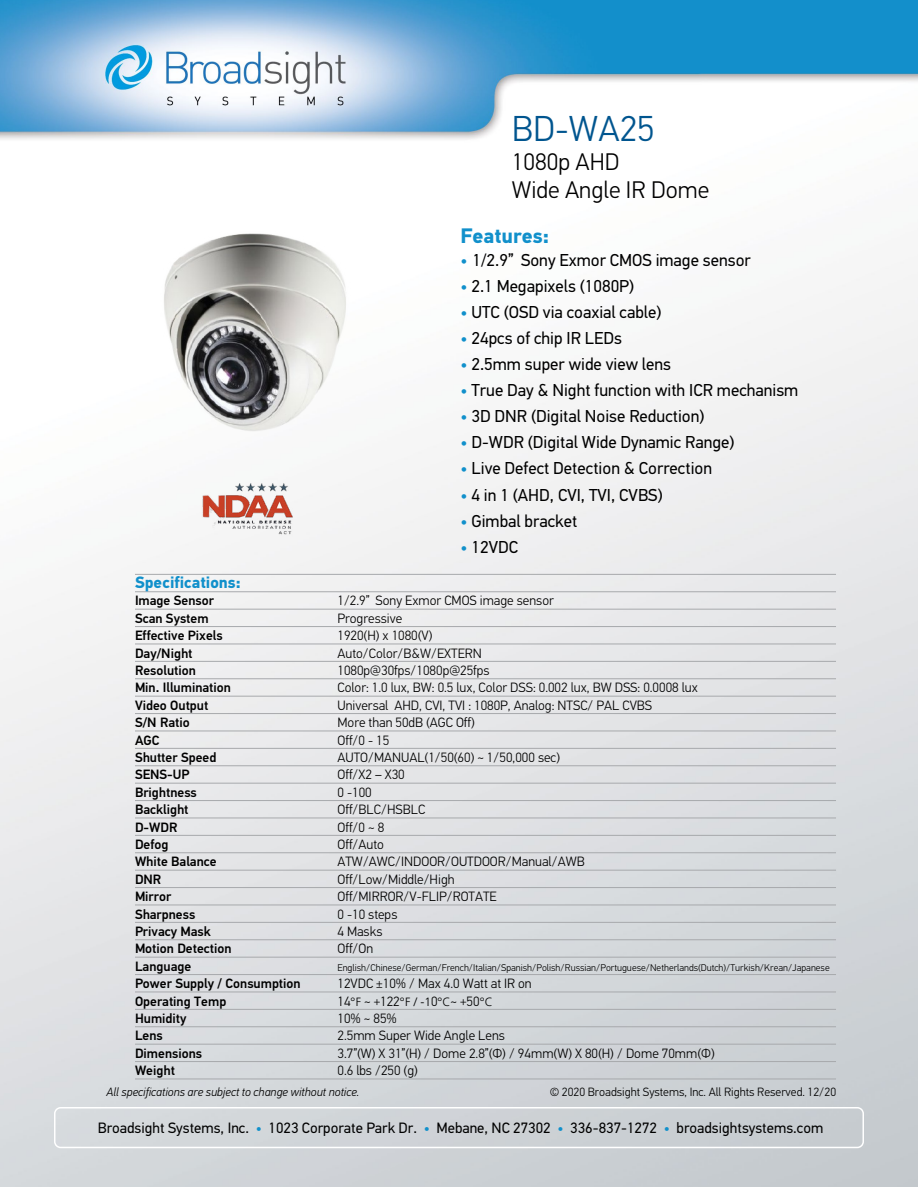
<style>
.page{position:relative;width:918px;height:1188px;background:#fff}
.page>*{position:absolute;margin:0;border:0;box-sizing:border-box;transform-origin:0 0}
.t1{font:300 36px "PF Din Text Pro";color:#00558f}
.t2{font:300 24px/28.8px "PF Din Text Pro";color:#000}
.t3{font:700 21px "PF Din Text Pro";color:#1190cb}
.t4{font:17.25px "PF Din Text Pro";color:#000}
.t5{font:700 16.5px "PF Din Text Pro";color:#1190cb}
.t6{font:15px "PF Din Text Pro";color:#000}
.t7{font:300 13.5px "PF Din Text Pro";color:#000}
.t8{font:500 13.5px "PF Din Text Pro";color:#000}
.t9{font:300 12px "PF Din Text Pro";color:#000}
.t10{font:italic 300 12px "PF Din Text Pro";color:#000}
.t11{font:300 9.75px "PF Din Text Pro";color:#000}
.s1{color:#1190cb}
.s2{font-family:"Frutiger LT";font-size:12px}
</style>
<div class="page">
<img style="left:0;top:0;width:918px;height:1187px">
<div style="left:54px;top:1107px;width:810px;height:41px;border:2px solid #fff;border-radius:6px"></div>
<img style="left:165px;top:467px;width:164px;height:80px">
<img style="left:133px;top:227px;width:244px;height:211px">
<hr style="left:135px;top:574px;width:701px;height:1px;background:#a7a9ac">
<hr style="left:135px;top:591px;width:701px;height:1px;background:#a7a9ac">
<hr style="left:135px;top:609px;width:701px;height:1px;background:#a7a9ac">
<hr style="left:135px;top:626px;width:701px;height:1px;background:#a7a9ac">
<hr style="left:135px;top:644px;width:701px;height:1px;background:#a7a9ac">
<hr style="left:135px;top:661px;width:701px;height:1px;background:#a7a9ac">
<hr style="left:135px;top:678px;width:701px;height:1px;background:#a7a9ac">
<hr style="left:135px;top:696px;width:701px;height:1px;background:#a7a9ac">
<hr style="left:135px;top:713px;width:701px;height:1px;background:#a7a9ac">
<hr style="left:135px;top:731px;width:701px;height:1px;background:#a7a9ac">
<hr style="left:135px;top:748px;width:701px;height:1px;background:#a7a9ac">
<hr style="left:135px;top:765px;width:701px;height:1px;background:#a7a9ac">
<hr style="left:135px;top:783px;width:701px;height:1px;background:#a7a9ac">
<hr style="left:135px;top:800px;width:701px;height:1px;background:#a7a9ac">
<hr style="left:135px;top:818px;width:701px;height:1px;background:#a7a9ac">
<hr style="left:135px;top:835px;width:701px;height:1px;background:#a7a9ac">
<hr style="left:135px;top:852px;width:701px;height:1px;background:#a7a9ac">
<hr style="left:135px;top:870px;width:701px;height:1px;background:#a7a9ac">
<hr style="left:135px;top:887px;width:701px;height:1px;background:#a7a9ac">
<hr style="left:135px;top:905px;width:701px;height:1px;background:#a7a9ac">
<hr style="left:135px;top:922px;width:701px;height:1px;background:#a7a9ac">
<hr style="left:135px;top:939px;width:701px;height:1px;background:#a7a9ac">
<hr style="left:135px;top:957px;width:701px;height:1px;background:#a7a9ac">
<hr style="left:135px;top:974px;width:701px;height:1px;background:#a7a9ac">
<hr style="left:135px;top:992px;width:701px;height:1px;background:#a7a9ac">
<hr style="left:135px;top:1009px;width:701px;height:1px;background:#a7a9ac">
<hr style="left:135px;top:1026px;width:701px;height:1px;background:#a7a9ac">
<hr style="left:135px;top:1044px;width:701px;height:1px;background:#a7a9ac">
<hr style="left:135px;top:1061px;width:701px;height:1px;background:#a7a9ac">
<hr style="left:135px;top:1079px;width:701px;height:1px;background:#a7a9ac">
<h1 class="t1" style="left:512px;top:108px;width:144px">BD-WA25</h1>
<h2 class="t2" style="left:512px;top:147px;width:199px">1080p AHD<br>Wide Angle IR Dome</h2>
<h3 class="t3" style="left:461px;top:223px;width:90px">Features:</h3>
<p class="t4" style="left:461px;top:250px;width:292px"><span class="s1">•</span> 1/2.9” Sony Exmor CMOS image sensor</p>
<p class="t4" style="left:461px;top:276px;width:175px"><span class="s1">•</span> 2.1 Megapixels (1080P)</p>
<p class="t4" style="left:461px;top:302px;width:202px"><span class="s1">•</span> UTC (OSD via coaxial cable)</p>
<p class="t4" style="left:461px;top:328px;width:163px"><span class="s1">•</span> 24pcs of chip IR LEDs</p>
<p class="t4" style="left:461px;top:354px;width:212px"><span class="s1">•</span> 2.5mm super wide view lens</p>
<p class="t4" style="left:461px;top:380px;width:339px"><span class="s1">•</span> True Day &amp; Night function with ICR mechanism</p>
<p class="t4" style="left:461px;top:406px;width:246px"><span class="s1">•</span> 3D DNR (Digital Noise Reduction)</p>
<p class="t4" style="left:461px;top:432px;width:276px"><span class="s1">•</span> D-WDR (Digital Wide Dynamic Range)</p>
<p class="t4" style="left:461px;top:458px;width:253px"><span class="s1">•</span> Live Defect Detection &amp; Correction</p>
<p class="t4" style="left:461px;top:485px;width:204px"><span class="s1">•</span> 4 in 1 (AHD, CVI, TVI, CVBS)</p>
<p class="t4" style="left:461px;top:511px;width:119px"><span class="s1">•</span> Gimbal bracket</p>
<p class="t4" style="left:461px;top:537px;width:59px"><span class="s1">•</span> 12VDC</p>
<p class="t5" style="left:135px;top:572px;width:107px">Specifications:</p>
<p class="t8" style="left:135px;top:593px;width:81px">Image Sensor</p>
<p class="t7" style="left:338px;top:593px;width:218px">1/2.9” Sony Exmor CMOS image sensor</p>
<p class="t8" style="left:135px;top:610px;width:75px">Scan System</p>
<p class="t7" style="left:338px;top:610px;width:66px">Progressive</p>
<p class="t8" style="left:135px;top:627px;width:89px">Effective Pixels</p>
<p class="t7" style="left:338px;top:628px;width:97px">1920(H) x 1080(V)</p>
<p class="t8" style="left:135px;top:645px;width:59px">Day/Night</p>
<p class="t7" style="left:338px;top:645px;width:146px">Auto/Color/B&amp;W/EXTERN</p>
<p class="t8" style="left:135px;top:662px;width:62px">Resolution</p>
<p class="t7" style="left:338px;top:663px;width:154px">1080p@30fps/1080p@25fps</p>
<p class="t8" style="left:135px;top:680px;width:97px">Min. Illumination</p>
<p class="t7" style="left:338px;top:680px;width:362px">Color: 1.0 lux, BW: 0.5 lux, Color DSS: 0.002 lux, BW DSS: 0.0008 lux</p>
<p class="t8" style="left:135px;top:697px;width:75px">Video Output</p>
<p class="t7" style="left:338px;top:697px;width:316px">Universal AHD, CVI, TVI : 1080P, Analog: NTSC/ PAL CVBS</p>
<p class="t8" style="left:135px;top:714px;width:56px">S/N Ratio</p>
<p class="t7" style="left:338px;top:715px;width:139px">More than 50dB (AGC Off)</p>
<p class="t8" style="left:135px;top:732px;width:26px">AGC</p>
<p class="t7" style="left:338px;top:732px;width:53px">Off/0 - 15</p>
<p class="t8" style="left:135px;top:749px;width:83px">Shutter Speed</p>
<p class="t7" style="left:338px;top:750px;width:224px">AUTO/MANUAL(1/50(60) ~ 1/50,000 sec)</p>
<p class="t8" style="left:135px;top:767px;width:56px">SENS-UP</p>
<p class="t7" style="left:338px;top:767px;width:69px">Off/X2 – X30</p>
<p class="t8" style="left:135px;top:784px;width:63px">Brightness</p>
<p class="t7" style="left:338px;top:784px;width:36px">0 -100</p>
<p class="t8" style="left:135px;top:802px;width:55px">Backlight</p>
<p class="t7" style="left:338px;top:802px;width:89px">Off/BLC/HSBLC</p>
<p class="t8" style="left:135px;top:819px;width:44px">D-WDR</p>
<p class="t7" style="left:338px;top:819px;width:48px">Off/0 ~ 8</p>
<p class="t8" style="left:135px;top:836px;width:35px">Defog</p>
<p class="t7" style="left:338px;top:837px;width:48px">Off/Auto</p>
<p class="t8" style="left:135px;top:854px;width:83px">White Balance</p>
<p class="t7" style="left:338px;top:854px;width:249px">ATW/AWC/INDOOR/OUTDOOR/Manual/AWB</p>
<p class="t8" style="left:135px;top:871px;width:28px">DNR</p>
<p class="t7" style="left:338px;top:871px;width:119px">Off/Low/Middle/High</p>
<p class="t8" style="left:135px;top:889px;width:38px">Mirror</p>
<p class="t7" style="left:338px;top:889px;width:161px">Off/MIRROR/V-FLIP/ROTATE</p>
<p class="t8" style="left:135px;top:906px;width:62px">Sharpness</p>
<p class="t7" style="left:338px;top:906px;width:61px">0 -10 steps</p>
<p class="t8" style="left:135px;top:923px;width:77px">Privacy Mask</p>
<p class="t7" style="left:338px;top:924px;width:46px">4 Masks</p>
<p class="t8" style="left:135px;top:941px;width:98px">Motion Detection</p>
<p class="t7" style="left:338px;top:941px;width:37px">Off/On</p>
<p class="t8" style="left:135px;top:958px;width:58px">Language</p>
<p class="t11" style="left:338px;top:962px;width:494px">English/Chinese/German/French/Italian/Spanish/Polish/Russian/Portuguese/Netherlands(Dutch)/Turkish/Krean/Japanese</p>
<p class="t8" style="left:135px;top:975px;width:167px">Power Supply / Consumption</p>
<p class="t7" style="left:338px;top:976px;width:196px">12VDC ±10% / Max 4.0 Watt at IR on</p>
<p class="t8" style="left:135px;top:993px;width:93px">Operating Temp</p>
<p class="t7" style="left:338px;top:993px;width:157px">14<span class="s2">°F</span> ~ +122<span class="s2">°F / -1</span>0<span class="s2">°C</span>~ +50<span class="s2">°C</span></p>
<p class="t8" style="left:135px;top:1010px;width:53px">Humidity</p>
<p class="t7" style="left:338px;top:1011px;width:61px">10% ~ 85%</p>
<p class="t8" style="left:135px;top:1028px;width:29px">Lens</p>
<p class="t7" style="left:338px;top:1028px;width:169px">2.5mm Super Wide Angle Lens</p>
<p class="t8" style="left:135px;top:1045px;width:69px">Dimensions</p>
<p class="t7" style="left:338px;top:1045px;width:379px">3.7”(W) X 31”(H) / Dome 2.8”(Φ) / 94mm(W) X 80(H) / Dome 70mm(Φ)</p>
<p class="t8" style="left:135px;top:1062px;width:41px">Weight</p>
<p class="t7" style="left:338px;top:1063px;width:82px">0.6 lbs /250 (g)</p>
<p class="t10" style="left:107px;top:1085px;width:254px">All specifications are subject to change without notice.</p>
<p class="t9" style="left:550px;top:1085px;width:288px">© 2020 Broadsight Systems, Inc. All Rights Reserved. 12/20</p>
<p class="t6" style="left:98px;top:1119px;width:727px">Broadsight Systems, Inc. <span class="s1">•</span> 1023 Corporate Park Dr. <span class="s1">•</span> Mebane, NC 27302 <span class="s1">•</span> 336-837-1272 <span class="s1">•</span> broadsightsystems.com</p>
</div>
